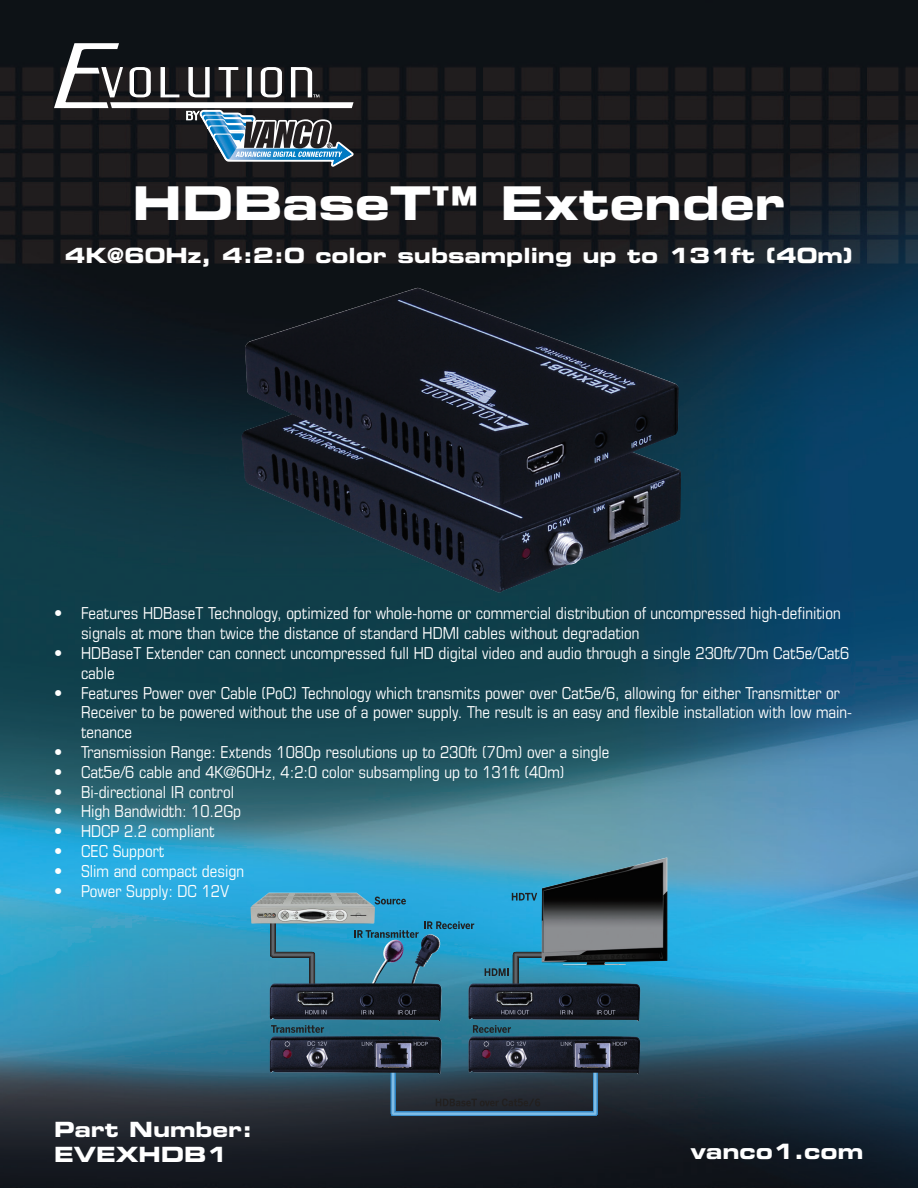
<style>
.page{position:relative;width:918px;height:1188px;background:#fff}
.page>*{position:absolute;margin:0;border:0;box-sizing:border-box;transform-origin:0 0}
.t1{font:46.5px "Eurostile LT Std Bold Ex 2";color:#fff}
.t2{font:21.15px "Eurostile LT Std Bold Ex 2";color:#fff}
.t3{font:21px/25.2px "Eurostile LT Std Bold Ex 2";color:#fff}
.t4{font:condensed 16.5px/19.8px "Eurostile LT Std";color:#fff}
</style>
<div class="page">
<img style="left:0;top:0;width:918px;height:1188px">
<img style="left:241px;top:371px;width:440px;height:222px">
<svg style="left:54px;top:43px;width:300px;height:124px"></svg>
<img style="left:245px;top:288px;width:434px;height:218px">
<svg style="left:267px;top:890px;width:51px;height:103px"></svg>
<svg style="left:271px;top:1025px;width:53px;height:8px"></svg>
<svg style="left:473px;top:1025px;width:38px;height:8px"></svg>
<svg style="left:375px;top:897px;width:31px;height:8px"></svg>
<svg style="left:485px;top:890px;width:129px;height:93px"></svg>
<svg style="left:354px;top:921px;width:120px;height:17px"></svg>
<svg style="left:389px;top:1045px;width:211px;height:71px"></svg>
<img style="left:542px;top:858px;width:125px;height:107px">
<img style="left:360px;top:940px;width:35px;height:43px">
<img style="left:395px;top:934px;width:47px;height:49px">
<img style="left:468px;top:983px;width:172px;height:38px">
<img style="left:468px;top:1036px;width:172px;height:38px">
<img style="left:270px;top:983px;width:172px;height:38px">
<img style="left:270px;top:1036px;width:172px;height:38px">
<img style="left:251px;top:893px;width:124px;height:31px">
<p class="t1" style="left:132px;top:170px;width:655px">HDBaseT™ Extender</p>
<p class="t3" style="left:65px;top:242px;width:790px">4K@60Hz, 4:2:0 color subsampling up to 131ft (40m)</p>
<p class="t4" style="left:81px;top:603px;width:761px;text-indent:-27px">• Features HDBaseT Technology, optimized for whole-home or commercial distribution of uncompressed high-definition signals at more than twice the distance of standard HDMI cables without degradation</p>
<p class="t4" style="left:81px;top:643px;width:770px;text-indent:-27px">• HDBaseT Extender can connect uncompressed full HD digital video and audio through a single 230ft/70m Cat5e/Cat6 cable</p>
<p class="t4" style="left:81px;top:682px;width:773px;text-indent:-27px">• Features Power over Cable (PoC) Technology which transmits power over Cat5e/6, allowing for either Transmitter or<br>Receiver to be powered without the use of a power supply. The result is an easy and flexible installation with low main&shy;tenance</p>
<p class="t4" style="left:54px;top:742px;width:557px">• Transmission Range: Extends 1080p resolutions up to 230ft (70m) over a single</p>
<p class="t4" style="left:54px;top:762px;width:512px">• Cat5e/6 cable and 4K@60Hz, 4:2:0 color subsampling up to 131ft (40m)</p>
<p class="t4" style="left:54px;top:781px;width:182px">• Bi-directional IR control</p>
<p class="t4" style="left:54px;top:801px;width:189px">• High Bandwidth: 10.2Gp</p>
<p class="t4" style="left:54px;top:821px;width:162px">• HDCP 2.2 compliant</p>
<p class="t4" style="left:54px;top:841px;width:112px">• CEC Support</p>
<p class="t4" style="left:54px;top:861px;width:192px">• Slim and compact design</p>
<p class="t4" style="left:54px;top:880px;width:177px">• Power Supply: DC 12V</p>
<p class="t3" style="left:54px;top:1116px;width:200px">Part Number:<br>EVEXHDB1</p>
<p class="t2" style="left:690px;top:1136px;width:174px">vanco1.com</p>
</div>
